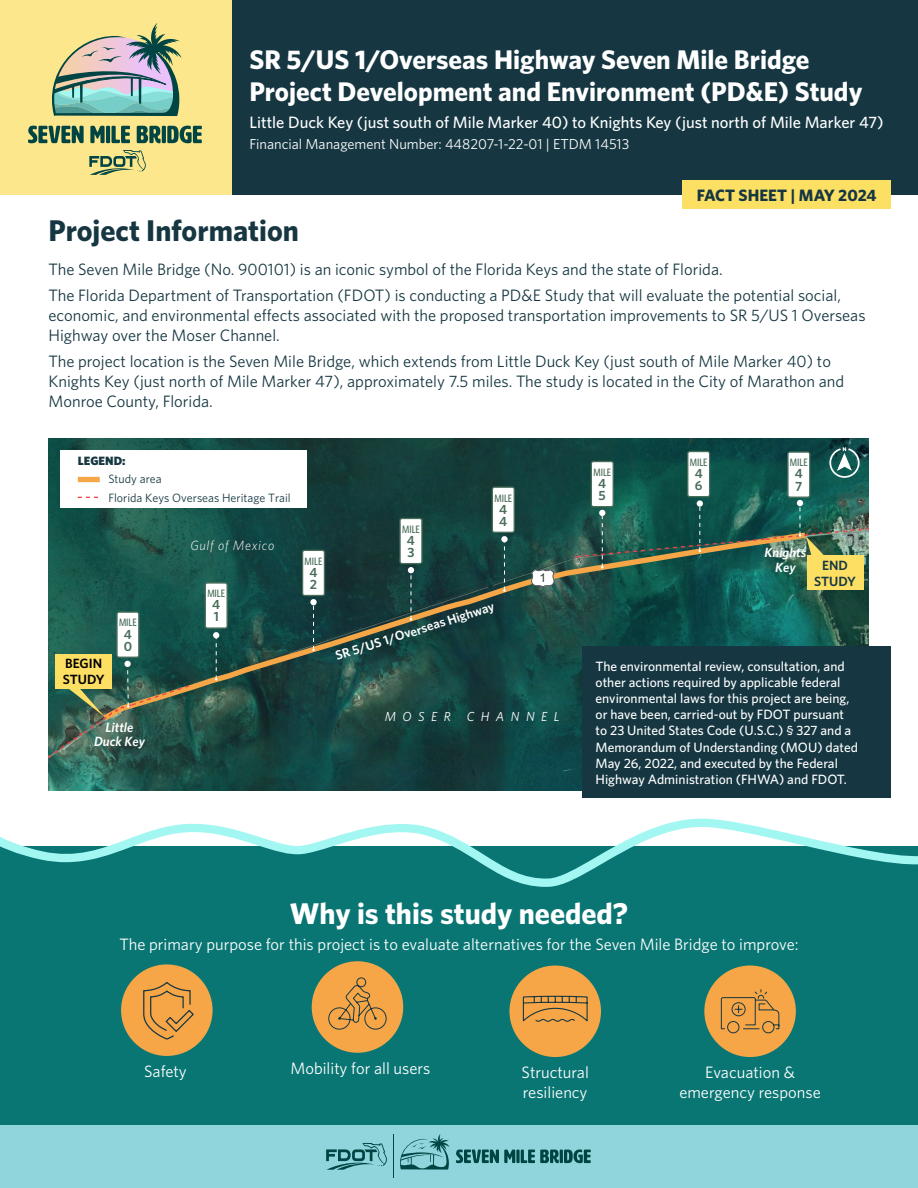
<style>
.page{position:relative;width:918px;height:1188px;background:#fff}
.page>*{position:absolute;margin:0;border:0;box-sizing:border-box;transform-origin:0 0}
.Heading_2_Left{font:700 30px "Whitney";color:#fff}
.Heading_2_Left-2{font:700 30px "Whitney";color:#163742}
.Body{font:700 27px "Whitney";color:#fff}
.Body_Left{font:16.5px/19.8px "Whitney";color:#163742}
.Body_Left-2{font:16.5px/19.8px "Whitney";color:#fff}
.Body-2{font:500 16.5px "Whitney";color:#fff}
.Body_Left-3{font:700 16.5px "Whitney";color:#163742}
.Body-3{font:14.4px "Whitney";color:#fff}
.Body_Left-4{font:500 13.5px/16.2px "Whitney";color:#fff}
.t1{font:italic 300 13.35px "Whitney";letter-spacing:.05em;color:#fff}
.t2{font:italic 600 13.35px/14.7px "Whitney";color:#fff;text-align:center}
.t3{font:600 13.35px/12px "Whitney";color:#496d59}
.t4{font:600 13.35px/16px "Whitney";letter-spacing:-.005em;color:#000}
.t5{font:600 13.35px/16px "Whitney";color:#163843;text-align:center}
.t6{font:600 13.05px "Whitney";color:#fff}
.t7{font:italic 13.05px "Whitney";letter-spacing:.5em;color:#fff}
.t8{font:12px/18.8px "Whitney";color:#163843}
.t9{font:900 12px "Whitney";color:#163843}
.t10{font:12px "Arial";color:#343434}
.t11{font:500 10.65px "Whitney Condensed";color:#496d59}
</style>
<div class="page">
<div style="left:0;top:846px;width:918px;height:337px;background:#097674"></div>
<div style="left:0;top:1125px;width:918px;height:63px;background:#8fd5db"></div>
<svg style="left:400px;top:1134px;width:50px;height:36px"></svg>
<svg style="left:456px;top:1149px;width:59px;height:14px"></svg>
<svg style="left:516px;top:1150px;width:4px;height:13px"></svg>
<svg style="left:521px;top:1149px;width:70px;height:14px"></svg>
<svg style="left:326px;top:1143px;width:61px;height:27px"></svg>
<hr style="left:393px;top:1135px;width:1px;height:43px;background:#004443">
<div style="left:231px;top:0;width:687px;height:194px;background:#163742"></div>
<svg style="left:0;top:818px;width:918px;height:69px"></svg>
<img style="left:48px;top:439px;width:820px;height:351px">
<div style="left:61px;top:451px;width:246px;height:57px;background:#fff"></div>
<svg style="left:78px;top:497px;width:20px;height:1px"></svg>
<div style="left:78px;top:477px;width:22px;height:5px;background:#f5a647"></div>
<svg style="left:110px;top:529px;width:701px;height:190px;background:#1b4c45"></svg>
<svg style="left:213px;top:632px;width:6px;height:49px"></svg>
<svg style="left:312px;top:605px;width:3px;height:46px"></svg>
<div style="left:310px;top:599px;width:7px;height:6px;background:#fff;border-radius:50%"></div>
<svg style="left:408px;top:567px;width:6px;height:54px"></svg>
<svg style="left:503px;top:542px;width:3px;height:50px"></svg>
<div style="left:501px;top:536px;width:7px;height:6px;background:#fff;border-radius:50%"></div>
<div style="left:124px;top:661px;width:7px;height:6px;background:#fff;border-radius:50%"></div>
<div style="left:117px;top:612px;width:22px;height:45px;background:#fff;border-radius:2px"></div>
<div style="left:116px;top:611px;width:24px;height:47px;border:1px solid #496d59;border-radius:2px"></div>
<div style="left:205px;top:583px;width:22px;height:45px;background:#fff;border-radius:2px"></div>
<div style="left:205px;top:582px;width:23px;height:47px;border:1px solid #496d59;border-radius:2px"></div>
<div style="left:303px;top:550px;width:21px;height:46px;background:#fff;border-radius:2px"></div>
<div style="left:302px;top:550px;width:23px;height:46px;border:1px solid #496d59;border-radius:2px"></div>
<div style="left:400px;top:518px;width:22px;height:46px;background:#fff;border-radius:2px"></div>
<div style="left:399px;top:518px;width:24px;height:46px;border:1px solid #496d59;border-radius:2px"></div>
<div style="left:492px;top:487px;width:22px;height:45px;background:#fff;border-radius:2px"></div>
<div style="left:492px;top:486px;width:23px;height:47px;border:1px solid #496d59;border-radius:2px"></div>
<div style="left:591px;top:462px;width:22px;height:45px;background:#fff;border-radius:2px"></div>
<div style="left:591px;top:461px;width:23px;height:46px;border:1px solid #496d59;border-radius:2px"></div>
<div style="left:688px;top:452px;width:22px;height:45px;background:#fff;border-radius:2px"></div>
<div style="left:687px;top:451px;width:23px;height:46px;border:1px solid #496d59;border-radius:2px"></div>
<svg style="left:531px;top:569px;width:24px;height:19px"></svg>
<div style="left:788px;top:452px;width:22px;height:45px;background:#fff;border-radius:2px"></div>
<div style="left:787px;top:451px;width:23px;height:47px;border:1px solid #496d59;border-radius:2px"></div>
<div style="left:807px;top:556px;width:56px;height:34px;background:#fddf64"></div>
<svg style="left:573px;top:500px;width:295px;height:69px;background:#3b6955"></svg>
<div style="left:55px;top:654px;width:57px;height:35px;background:#fddf64"></div>
<svg style="left:48px;top:663px;width:146px;height:120px;background:#476a52"></svg>
<svg style="left:829px;top:447px;width:31px;height:31px"></svg>
<div style="left:683px;top:180px;width:208px;height:29px;background:#fbe063"></div>
<div style="left:0;top:0;width:231px;height:194px;background:#fce78c"></div>
<svg style="left:28px;top:126px;width:56px;height:17px"></svg>
<svg style="left:90px;top:126px;width:15px;height:17px"></svg>
<hr style="left:106px;top:126px;width:4px;height:17px;background:#004443;border-radius:2px">
<svg style="left:112px;top:126px;width:18px;height:17px"></svg>
<svg style="left:137px;top:126px;width:24px;height:17px"></svg>
<hr style="left:162px;top:126px;width:4px;height:17px;background:#004443;border-radius:2px">
<svg style="left:167px;top:126px;width:35px;height:17px"></svg>
<svg style="left:89px;top:150px;width:57px;height:25px"></svg>
<svg style="left:52px;top:23px;width:130px;height:94px"></svg>
<div style="left:582px;top:646px;width:309px;height:152px;background:#163742"></div>
<div style="left:121px;top:964px;width:92px;height:92px;background:#f6a646;border-radius:50%"></div>
<svg style="left:143px;top:982px;width:51px;height:58px"></svg>
<div style="left:509px;top:966px;width:92px;height:91px;background:#f6a646;border-radius:50%"></div>
<svg style="left:522px;top:995px;width:66px;height:27px"></svg>
<div style="left:704px;top:966px;width:92px;height:91px;background:#f6a646;border-radius:50%"></div>
<svg style="left:721px;top:818px;width:59px;height:216px"></svg>
<div style="left:312px;top:961px;width:91px;height:92px;background:#f6a646;border-radius:50%"></div>
<svg style="left:328px;top:977px;width:59px;height:53px"></svg>
<p class="Body" style="left:249px;top:41px;width:562px">SR 5/US 1/Overseas Highway Seven Mile Bridge</p>
<p class="Body" style="left:249px;top:73px;width:615px">Project Development and Environment (PD&amp;E) Study</p>
<p class="Body-2" style="left:249px;top:111px;width:636px">Little Duck Key (just south of Mile Marker 40) to Knights Key (just north of Mile Marker 47)</p>
<p class="Body-3" style="left:249px;top:135px;width:381px">Financial Management Number: 448207-1-22-01 | ETDM 14513</p>
<p class="Body_Left-3" style="left:697px;top:184px;width:181px">FACT SHEET | MAY 2024</p>
<h1 class="Heading_2_Left-2" style="left:48px;top:211px;width:252px">Project Information</h1>
<p class="Body_Left" style="left:48px;top:259px;width:676px">The Seven Mile Bridge (No. 900101) is an iconic symbol of the Florida Keys and the state of Florida.</p>
<p class="Body_Left" style="left:48px;top:285px;width:819px">The Florida Department of Transportation (FDOT) is conducting a PD&amp;E Study that will evaluate the potential social, economic, and environmental effects associated with the proposed transportation improvements to SR 5/US 1 Overseas<br>Highway over the Moser Channel.</p>
<p class="Body_Left" style="left:48px;top:351px;width:797px">The project location is the Seven Mile Bridge, which extends from Little Duck Key (just south of Mile Marker 40) to<br>Knights Key (just north of Mile Marker 47), approximately 7.5 miles. The study is located in the City of Marathon and<br>Monroe County, Florida.</p>
<p class="t9" style="left:78px;top:453px;width:49px">LEGEND:</p>
<p class="t8" style="left:108px;top:469px;width:184px">Study area<br>Florida Keys Overseas Heritage Trail</p>
<p class="t4" style="left:63px;top:655px;width:43px">BEGIN<br>STUDY</p>
<p class="t11" style="left:119px;top:616px;width:19px">MILE</p>
<p class="t3" style="left:124px;top:628px;width:10px">4<br>0</p>
<p class="t2" style="left:94px;top:719px;width:52px">Little<br>Duck Key</p>
<p class="t1" style="left:190px;top:536px;width:85px">Gulf of Mexico</p>
<p class="t11" style="left:207px;top:587px;width:19px">MILE</p>
<p class="t3" style="left:212px;top:598px;width:10px">4<br>1</p>
<p class="t11" style="left:305px;top:554px;width:19px">MILE</p>
<p class="t3" style="left:310px;top:566px;width:10px">4<br>2</p>
<p class="t11" style="left:402px;top:523px;width:19px">MILE</p>
<p class="t3" style="left:407px;top:534px;width:10px">4<br>3</p>
<p class="t11" style="left:494px;top:491px;width:19px">MILE</p>
<p class="t3" style="left:499px;top:503px;width:10px">4<br>4</p>
<p class="t6" style="left:333px;top:648px;width:168px;rotate:-18deg">SR 5/US 1/Overseas Highway</p>
<p class="t10" style="left:539px;top:569px;width:8px">1</p>
<p class="t7" style="left:385px;top:708px;width:176px">MOSER CHANNEL</p>
<p class="t11" style="left:593px;top:466px;width:19px">MILE</p>
<p class="t3" style="left:598px;top:477px;width:10px">4<br>5</p>
<p class="t11" style="left:690px;top:456px;width:19px">MILE</p>
<p class="t3" style="left:695px;top:467px;width:10px">4<br>6</p>
<p class="t11" style="left:790px;top:456px;width:19px">MILE</p>
<p class="t3" style="left:795px;top:468px;width:10px">4<br>7</p>
<p class="t2" style="left:765px;top:545px;width:43px">Knights<br>Key</p>
<p class="t5" style="left:814px;top:557px;width:43px">END<br>STUDY</p>
<p class="Body_Left-4" style="left:596px;top:658px;width:264px">The environmental review, consultation, and other actions required by applicable federal environmental laws for this project are being, or have been, carried-out by FDOT pursuant to 23 United States Code (U.S.C.) § 327 and a Memorandum of Understanding (MOU) dated May 26, 2022, and executed by the Federal Highway Administration (FHWA) and FDOT.</p>
<p class="t1" style="left:727px;top:764px;width:88px">Atlantic Ocean</p>
<h1 class="Heading_2_Left" style="left:290px;top:894px;width:340px">Why is this study needed?</h1>
<p class="Body_Left-2" style="left:119px;top:934px;width:681px">The primary purpose for this project is to evaluate alternatives for the Seven Mile Bridge to improve:</p>
<p class="Body_Left-2" style="left:144px;top:1061px;width:44px">Safety</p>
<p class="Body_Left-2" style="left:290px;top:1058px;width:141px">Mobility for all users</p>
<p class="Body_Left-2" style="left:522px;top:1062px;width:69px">Structural resiliency</p>
<p class="Body_Left-2" style="left:679px;top:1062px;width:143px;text-align:center">Evacuation &amp; emergency response</p>
</div>
